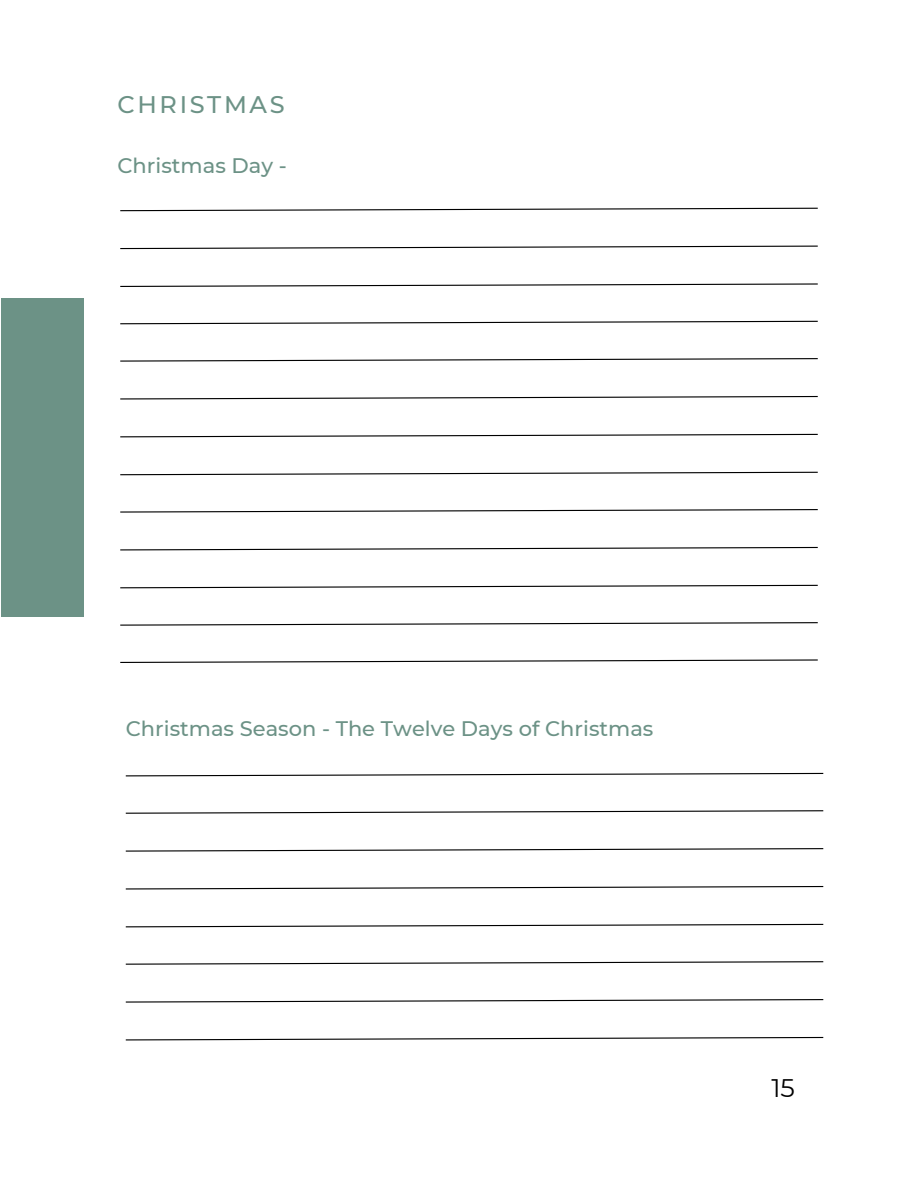
<style>
.page{position:relative;width:918px;height:1188px;background:#fff}
.page>*{position:absolute;margin:0;border:0;box-sizing:border-box;transform-origin:0 0}
.t1{font:25.35px "Montserrat";color:#000}
.t2{font:500 24px "Montserrat";letter-spacing:.11em;color:#6c9286}
.t3{font:500 21px "Montserrat";color:#6c9286}
</style>
<div class="page">
<svg style="left:120px;top:358px;width:698px;height:4px"></svg>
<svg style="left:120px;top:395px;width:698px;height:5px"></svg>
<svg style="left:120px;top:433px;width:698px;height:5px"></svg>
<svg style="left:120px;top:471px;width:698px;height:5px"></svg>
<svg style="left:120px;top:207px;width:698px;height:5px"></svg>
<svg style="left:120px;top:245px;width:698px;height:5px"></svg>
<svg style="left:120px;top:283px;width:698px;height:4px"></svg>
<svg style="left:120px;top:320px;width:698px;height:5px"></svg>
<svg style="left:125px;top:810px;width:699px;height:4px"></svg>
<svg style="left:125px;top:848px;width:699px;height:4px"></svg>
<svg style="left:125px;top:886px;width:699px;height:4px"></svg>
<svg style="left:125px;top:923px;width:699px;height:5px"></svg>
<svg style="left:125px;top:772px;width:699px;height:5px"></svg>
<svg style="left:120px;top:509px;width:698px;height:4px"></svg>
<svg style="left:120px;top:546px;width:698px;height:5px"></svg>
<svg style="left:120px;top:584px;width:698px;height:5px"></svg>
<svg style="left:125px;top:961px;width:699px;height:4px"></svg>
<svg style="left:125px;top:999px;width:699px;height:4px"></svg>
<svg style="left:125px;top:1036px;width:699px;height:5px"></svg>
<svg style="left:120px;top:622px;width:698px;height:4px"></svg>
<svg style="left:120px;top:659px;width:698px;height:4px"></svg>
<div style="left:1px;top:299px;width:83px;height:318px;background:#6c9286"></div>
<p class="t2" style="left:117px;top:90px;width:169px">CHRISTMAS</p>
<p class="t3" style="left:117px;top:152px;width:171px">Christmas Day -</p>
<p class="t3" style="left:126px;top:715px;width:529px">Christmas Season - The Twelve Days of Christmas</p>
<p class="t1" style="left:771px;top:1072px;width:25px">15</p>
</div>
